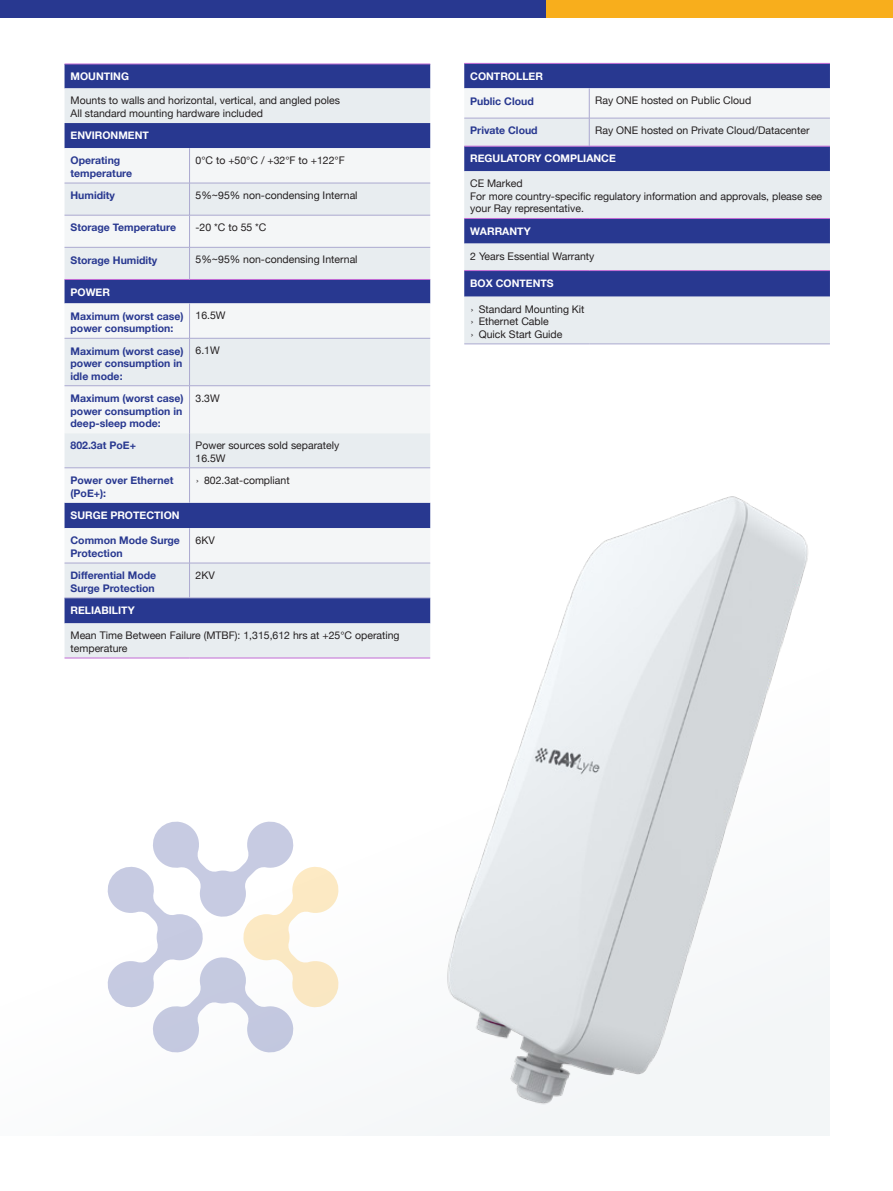
<style>
.page{position:relative;width:893px;height:1191px;background:#fff}
.page>*{position:absolute;margin:0;border:0;box-sizing:border-box;transform-origin:0 0}
.t1{font:10.5px/12.6px "Helvetica Neue";color:#231f20}
.t2{font:700 10.5px/12.6px "Helvetica Neue";color:#283890}
.t3{font:700 10.5px "Helvetica Neue";color:#fff}
.s1{font-family:"Helvetica";font-weight:300}
</style>
<div class="page">
<img style="left:430px;top:496px;width:387px;height:617px">
<div style="left:0;top:0;width:547px;height:17px;background:#283890"></div>
<div style="left:547px;top:0;width:346px;height:17px;background:#f8ae1c"></div>
<div style="left:65px;top:65px;width:365px;height:23px;background:#283890"></div>
<svg style="left:65px;top:88px;width:365px;height:570px;background:#97a1c7"></svg>
<div style="left:65px;top:148px;width:365px;height:35px;background:#f4f6f7"></div>
<svg style="left:65px;top:184px;width:365px;height:413px"></svg>
<hr style="left:65px;top:64px;width:125px;height:1px;background:#c26bd4">
<hr style="left:190px;top:64px;width:240px;height:1px;background:#c26bd4">
<hr style="left:65px;top:279px;width:125px;height:1px;background:#c26bd4">
<hr style="left:190px;top:279px;width:240px;height:1px;background:#c26bd4">
<hr style="left:65px;top:658px;width:125px;height:1px;background:#c26bd4">
<hr style="left:190px;top:658px;width:240px;height:1px;background:#c26bd4">
<hr style="left:189px;top:433px;width:1px;height:34px;background:#aba9d0">
<hr style="left:65px;top:467px;width:125px;height:1px;background:#aba9d0">
<hr style="left:190px;top:467px;width:240px;height:1px;background:#aba9d0">
<hr style="left:189px;top:468px;width:1px;height:34px;background:#aba9d0">
<hr style="left:189px;top:303px;width:1px;height:35px;background:#aba9d0">
<hr style="left:65px;top:338px;width:125px;height:1px;background:#aba9d0">
<hr style="left:190px;top:338px;width:240px;height:1px;background:#aba9d0">
<hr style="left:189px;top:338px;width:1px;height:47px;background:#aba9d0">
<hr style="left:65px;top:385px;width:125px;height:1px;background:#aba9d0">
<hr style="left:190px;top:385px;width:240px;height:1px;background:#aba9d0">
<hr style="left:189px;top:386px;width:1px;height:47px;background:#aba9d0">
<hr style="left:189px;top:148px;width:1px;height:35px;background:#aba9d0">
<hr style="left:65px;top:183px;width:125px;height:1px;background:#aba9d0">
<hr style="left:190px;top:183px;width:240px;height:1px;background:#aba9d0">
<hr style="left:189px;top:183px;width:1px;height:32px;background:#aba9d0">
<hr style="left:65px;top:215px;width:125px;height:1px;background:#aba9d0">
<hr style="left:190px;top:215px;width:240px;height:1px;background:#aba9d0">
<hr style="left:189px;top:215px;width:1px;height:32px;background:#aba9d0">
<hr style="left:65px;top:247px;width:125px;height:1px;background:#aba9d0">
<hr style="left:190px;top:247px;width:240px;height:1px;background:#aba9d0">
<hr style="left:189px;top:247px;width:1px;height:32px;background:#aba9d0">
<hr style="left:189px;top:528px;width:1px;height:35px;background:#aba9d0">
<hr style="left:65px;top:563px;width:125px;height:1px;background:#aba9d0">
<hr style="left:190px;top:563px;width:240px;height:1px;background:#aba9d0">
<hr style="left:189px;top:563px;width:1px;height:34px;background:#aba9d0">
<hr style="left:65px;top:597px;width:125px;height:1px;background:#aba9d0">
<hr style="left:190px;top:597px;width:240px;height:1px;background:#aba9d0">
<div style="left:464px;top:64px;width:366px;height:107px;background:#283890"></div>
<svg style="left:464px;top:171px;width:366px;height:173px;background:#b0b8d4"></svg>
<hr style="left:464px;top:146px;width:125px;height:1px;background:#c26bd4">
<hr style="left:589px;top:146px;width:241px;height:1px;background:#c26bd4">
<hr style="left:464px;top:218px;width:125px;height:1px;background:#c26bd4">
<hr style="left:589px;top:218px;width:241px;height:1px;background:#c26bd4">
<hr style="left:464px;top:63px;width:125px;height:1px;background:#c26bd4">
<hr style="left:589px;top:63px;width:241px;height:1px;background:#c26bd4">
<hr style="left:464px;top:270px;width:125px;height:1px;background:#c26bd4">
<hr style="left:589px;top:270px;width:241px;height:1px;background:#c26bd4">
<svg style="left:464px;top:88px;width:366px;height:58px"></svg>
<hr style="left:464px;top:344px;width:125px;height:1px;background:#aba9d0">
<hr style="left:589px;top:344px;width:241px;height:1px;background:#aba9d0">
<svg style="left:107px;top:821px;width:232px;height:232px"></svg>
<p class="t3" style="left:71px;top:68px;width:60px">MOUNTING</p>
<p class="t1" style="left:71px;top:95px;width:271px">Mounts to walls and horizontal, vertical, and angled poles</p>
<p class="t1" style="left:71px;top:108px;width:194px">All standard mounting hardware included</p>
<p class="t3" style="left:71px;top:127px;width:80px">ENVIRONMENT</p>
<p class="t2" style="left:71px;top:155px;width:63px">Operating temperature</p>
<p class="t1" style="left:196px;top:155px;width:151px">0°C to +50°C / +32°F to +122°F</p>
<p class="t2" style="left:71px;top:189px;width:46px">Humidity</p>
<p class="t1" style="left:196px;top:190px;width:164px">5%~95% non-condensing Internal</p>
<p class="t2" style="left:71px;top:222px;width:107px">Storage Temperature</p>
<p class="t1" style="left:196px;top:222px;width:73px">-20 *C to 55 *C</p>
<p class="t2" style="left:71px;top:254px;width:88px">Storage Humidity</p>
<p class="t1" style="left:196px;top:254px;width:164px">5%~95% non-condensing Internal</p>
<p class="t3" style="left:71px;top:284px;width:41px">POWER</p>
<p class="t2" style="left:71px;top:310px;width:115px">Maximum (worst case) power consumption:</p>
<p class="t1" style="left:196px;top:310px;width:32px">16.5W</p>
<p class="t2" style="left:71px;top:345px;width:115px;text-align:justify">Maximum (worst case) power consumption in idle mode:</p>
<p class="t1" style="left:196px;top:345px;width:26px">6.1W</p>
<p class="t2" style="left:71px;top:392px;width:115px;text-align:justify">Maximum (worst case) power consumption in deep-sleep mode:</p>
<p class="t1" style="left:196px;top:392px;width:26px">3.3W</p>
<p class="t2" style="left:71px;top:440px;width:67px">802.3at PoE+</p>
<p class="t1" style="left:196px;top:440px;width:145px">Power sources sold separately<br>16.5W</p>
<p class="t2" style="left:71px;top:474px;width:104px">Power over Ethernet (PoE+):</p>
<p class="t1" style="left:196px;top:474px;width:96px"><span class="s1">›</span> 802.3at-compliant</p>
<p class="t3" style="left:71px;top:507px;width:111px">SURGE PROTECTION</p>
<p class="t2" style="left:71px;top:534px;width:111px">Common Mode Surge<br>Protection</p>
<p class="t1" style="left:196px;top:535px;width:21px">6KV</p>
<p class="t2" style="left:71px;top:569px;width:87px">Differential Mode<br>Surge Protection</p>
<p class="t1" style="left:196px;top:569px;width:21px">2KV</p>
<p class="t3" style="left:71px;top:602px;width:66px">RELIABILITY</p>
<p class="t1" style="left:71px;top:630px;width:331px">Mean Time Between Failure (MTBF): 1,315,612 hrs at +25°C operating temperature</p>
<p class="t3" style="left:470px;top:68px;width:74px">CONTROLLER</p>
<p class="t2" style="left:470px;top:95px;width:65px">Public Cloud</p>
<p class="t1" style="left:595px;top:95px;width:157px">Ray ONE hosted on Public Cloud</p>
<p class="t2" style="left:470px;top:125px;width:69px">Private Cloud</p>
<p class="t1" style="left:595px;top:125px;width:216px">Ray ONE hosted on Private Cloud/Datacenter</p>
<p class="t3" style="left:470px;top:150px;width:147px">REGULATORY COMPLIANCE</p>
<p class="t1" style="left:470px;top:178px;width:54px">CE Marked</p>
<p class="t1" style="left:470px;top:190px;width:353px">For more country-specific regulatory information and approvals, please see your Ray representative.</p>
<p class="t3" style="left:470px;top:223px;width:62px">WARRANTY</p>
<p class="t1" style="left:470px;top:250px;width:126px">2 Years Essential Warranty</p>
<p class="t3" style="left:470px;top:275px;width:85px">BOX CONTENTS</p>
<p class="t1" style="left:470px;top:303px;width:116px"><span class="s1">›</span> Standard Mounting Kit</p>
<p class="t1" style="left:470px;top:316px;width:80px"><span class="s1">›</span> Ethernet Cable</p>
<p class="t1" style="left:470px;top:328px;width:94px"><span class="s1">›</span> Quick Start Guide</p>
</div>
